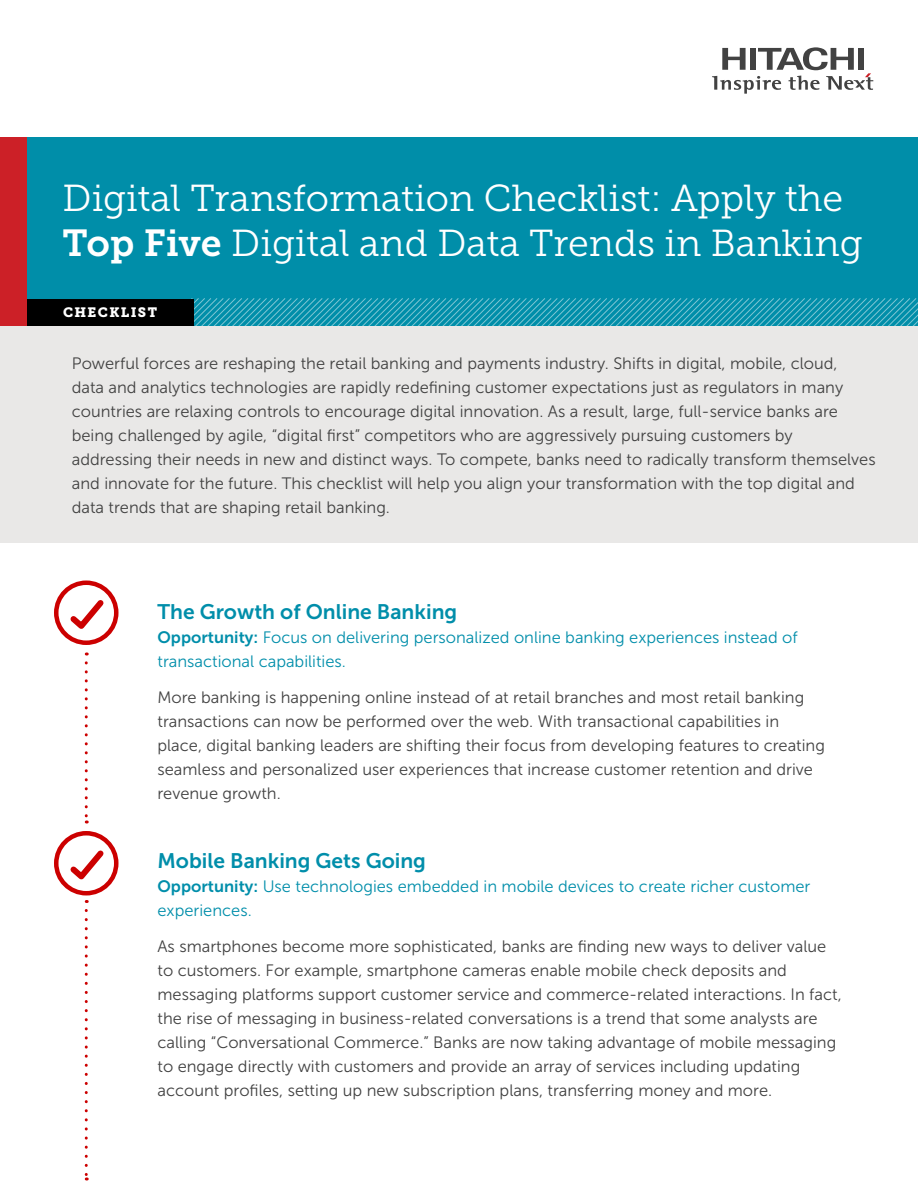
<style>
.page{position:relative;width:918px;height:1188px;background:#fff}
.page>*{position:absolute;margin:0;border:0;box-sizing:border-box;transform-origin:0 0}
.t1{font:37.5px/45px "Museo Slab 300";color:#fff}
.t2{font:21px "Museo Sans 700";color:#008eaa}
.t3{font:16.5px/24px "Museo Sans 300";color:#414141}
.t4{font:16.5px/24px "Museo Sans 300";color:#008eaa}
.t5{font:13.5px "Museo Slab 900";letter-spacing:.1em;color:#fff}
.s1{font-family:"Museo Slab 700"}
.s2{font-family:"Museo Sans 700"}
</style>
<div class="page">
<svg style="left:56px;top:833px;width:60px;height:60px"></svg>
<div style="left:54px;top:831px;width:64px;height:65px;border:4px solid #c00;border-radius:50%"></div>
<svg style="left:65px;top:845px;width:44px;height:40px"></svg>
<svg style="left:85px;top:910px;width:3px;height:270px"></svg>
<svg style="left:85px;top:663px;width:3px;height:161px"></svg>
<svg style="left:56px;top:583px;width:60px;height:60px"></svg>
<div style="left:54px;top:580px;width:64px;height:65px;border:4px solid #c00;border-radius:50%"></div>
<div style="left:0;top:137px;width:918px;height:189px;background:#008ea9"></div>
<div style="left:0;top:326px;width:918px;height:217px;background:#e9e8e7"></div>
<svg style="left:193px;top:299px;width:725px;height:27px"></svg>
<div style="left:9px;top:299px;width:184px;height:27px;background:#000"></div>
<div style="left:0;top:137px;width:27px;height:189px;background:#cc2027"></div>
<svg style="left:712px;top:47px;width:161px;height:47px"></svg>
<svg style="left:65px;top:595px;width:44px;height:39px"></svg>
<h1 class="t1" style="left:63px;top:176px;width:802px">Digital Transformation Checklist: Apply the<br><span class="s1">Top Five</span> Digital and Data Trends in Banking</h1>
<p class="t5" style="left:63px;top:305px;width:95px">CHECKLIST</p>
<p class="t3" style="left:72px;top:351px;width:805px">Powerful forces are reshaping the retail banking and payments industry. Shifts in digital, mobile, cloud,<br>data and analytics technologies are rapidly redefining customer expectations just as regulators in many countries are relaxing controls to encourage digital innovation. As a result, large, full-service banks are being challenged by agile, “digital first” competitors who are aggressively pursuing customers by addressing their needs in new and distinct ways. To compete, banks need to radically transform themselves and innovate for the future. This checklist will help you align your transformation with the top digital and data trends that are shaping retail banking.</p>
<p class="t2" style="left:158px;top:600px;width:301px">The Growth of Online Banking</p>
<p class="t4" style="left:158px;top:625px;width:642px"><span class="s2">Opportunity:</span> Focus on delivering personalized online banking experiences instead of transactional capabilities.</p>
<p class="t3" style="left:158px;top:685px;width:669px">More banking is happening online instead of at retail branches and most retail banking transactions can now be performed over the web. With transactional capabilities in place, digital banking leaders are shifting their focus from developing features to creating seamless and personalized user experiences that increase customer retention and drive revenue growth.</p>
<p class="t2" style="left:158px;top:849px;width:270px">Mobile Banking Gets Going</p>
<p class="t4" style="left:158px;top:874px;width:655px"><span class="s2">Opportunity:</span> Use technologies embedded in mobile devices to create richer customer experiences.</p>
<p class="t3" style="left:158px;top:934px;width:686px">As smartphones become more sophisticated, banks are finding new ways to deliver value to customers. For example, smartphone cameras enable mobile check deposits and messaging platforms support customer service and commerce-related interactions. In fact, the rise of messaging in business-related conversations is a trend that some analysts are calling “Conversational Commerce.” Banks are now taking advantage of mobile messaging to engage directly with customers and provide an array of services including updating account profiles, setting up new subscription plans, transferring money and more.</p>
</div>
